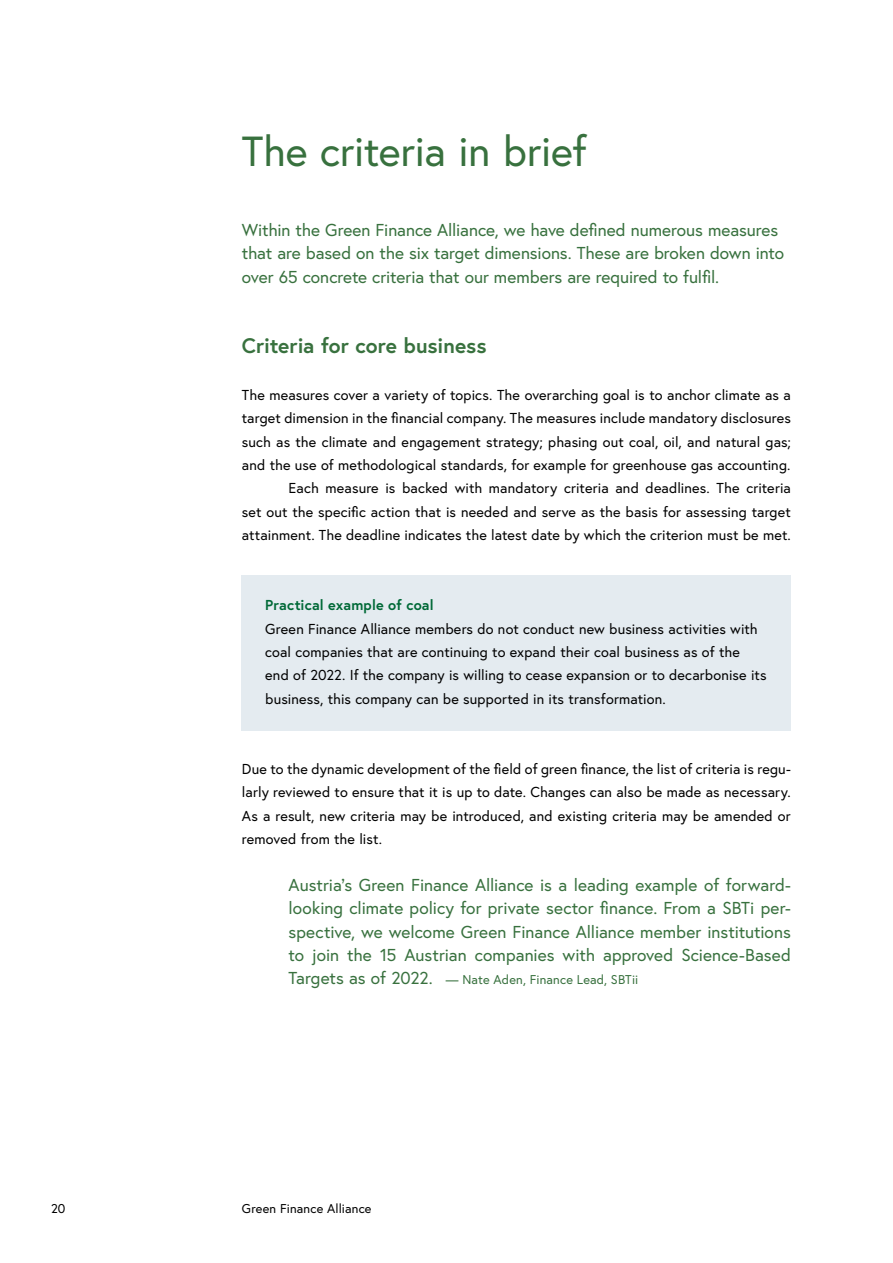
<style>
.page{position:relative;width:893px;height:1263px;background:#fff}
.page>*{position:absolute;margin:0;border:0;box-sizing:border-box;transform-origin:0 0}
.H1_h1_ohne_Nummerierung{font:42px "Europa Austria";letter-spacing:-.005em;color:#38713e}
.H2_h2_ohne_Nummerierung{font:700 21px "Europa Austria";color:#38713e}
.P_p_Introtext{font:17.25px/23.4px "Europa Austria";letter-spacing:-.005em;color:#38713e}
.P_p{font:14.4px/23.4px "Europa Austria";letter-spacing:.01em;color:#000;text-align:justify}
.Infobox_P_p_Infobox_letzter_Absatz{font:14.4px/23.4px "Europa Austria";letter-spacing:.01em;color:#000}
.P_p_Abstand_danach{font:14.4px/23.4px "Europa Austria";letter-spacing:.01em;color:#000;text-align:justify}
.P_p_Erstzeileneinzug_Abstand_danach{font:14.4px/23.4px "Europa Austria";letter-spacing:.005em;color:#000;text-align:justify}
.Infobox_P_p_Infobox_Titel{font:700 14.4px "Europa Austria";letter-spacing:.01em;color:#006937}
.t1{font:12.75px "Europa Austria";letter-spacing:.015em;color:#38713e}
.t2{font:12.75px "Europa Austria";letter-spacing:.01em;color:#000}
.s1{font-size:17.25px}
</style>
<div class="page">
<div style="left:242px;top:576px;width:549px;height:61px;background:#e4ebf0"></div>
<div style="left:242px;top:599px;width:549px;height:131px;background:#e4ebf0"></div>
<h1 class="H1_h1_ohne_Nummerierung" style="left:242px;top:124px;width:347px">The criteria in brief</h1>
<p class="P_p_Introtext" style="left:242px;top:218px;width:544px">Within the Green Finance Alliance, we have defined numerous measures that are based on the six target dimensions. These are broken down into over 65 concrete criteria that our members are required to fulfil.</p>
<h2 class="H2_h2_ohne_Nummerierung" style="left:242px;top:331px;width:246px">Criteria for core business</h2>
<p class="P_p" style="left:242px;top:383px;width:551px">The measures cover a variety of topics. The overarching goal is to anchor climate as a target dimension in the financial company. The measures include mandatory disclosures such as the climate and engagement strategy; phasing out coal, oil, and natural gas; and the use of methodological standards, for example for greenhouse gas accounting.</p>
<p class="P_p_Erstzeileneinzug_Abstand_danach" style="left:242px;top:476px;width:551px;text-indent:47px">Each measure is backed with mandatory criteria and deadlines. The criteria set out the specific action that is needed and serve as the basis for assessing target attainment. The deadline indicates the latest date by which the criterion must be met.</p>
<p class="Infobox_P_p_Infobox_Titel" style="left:265px;top:595px;width:170px">Practical example of coal</p>
<p class="Infobox_P_p_Infobox_letzter_Absatz" style="left:265px;top:617px;width:503px">Green Finance Alliance members do not conduct new business activities with coal companies that are continuing to expand their coal business as of the end of 2022. If the company is willing to cease expansion or to decarbonise its business, this company can be supported in its transformation.</p>
<p class="P_p_Abstand_danach" style="left:242px;top:757px;width:551px">Due to the dynamic development of the field of green finance, the list of criteria is regu&shy;larly reviewed to ensure that it is up to date. Changes can also be made as necessary.<br>As a result, new criteria may be introduced, and existing criteria may be amended or removed from the list.</p>
<p class="P_p_Introtext" style="left:289px;top:873px;width:504px;text-align:justify">Austria’s Green Finance Alliance is a leading example of forward&shy;looking climate policy for private sector finance. From a SBTi per&shy;spective, we welcome Green Finance Alliance member institutions to join the 15 Austrian companies with approved Science-Based</p>
<p class="t1" style="left:289px;top:972px;width:351px"><span class="s1">Targets as of 2022.</span> — Nate Aden, Finance Lead, SBTii</p>
<p class="t2" style="left:51px;top:1200px;width:16px">20</p>
<p class="t2" style="left:242px;top:1200px;width:131px">Green Finance Alliance</p>
</div>
